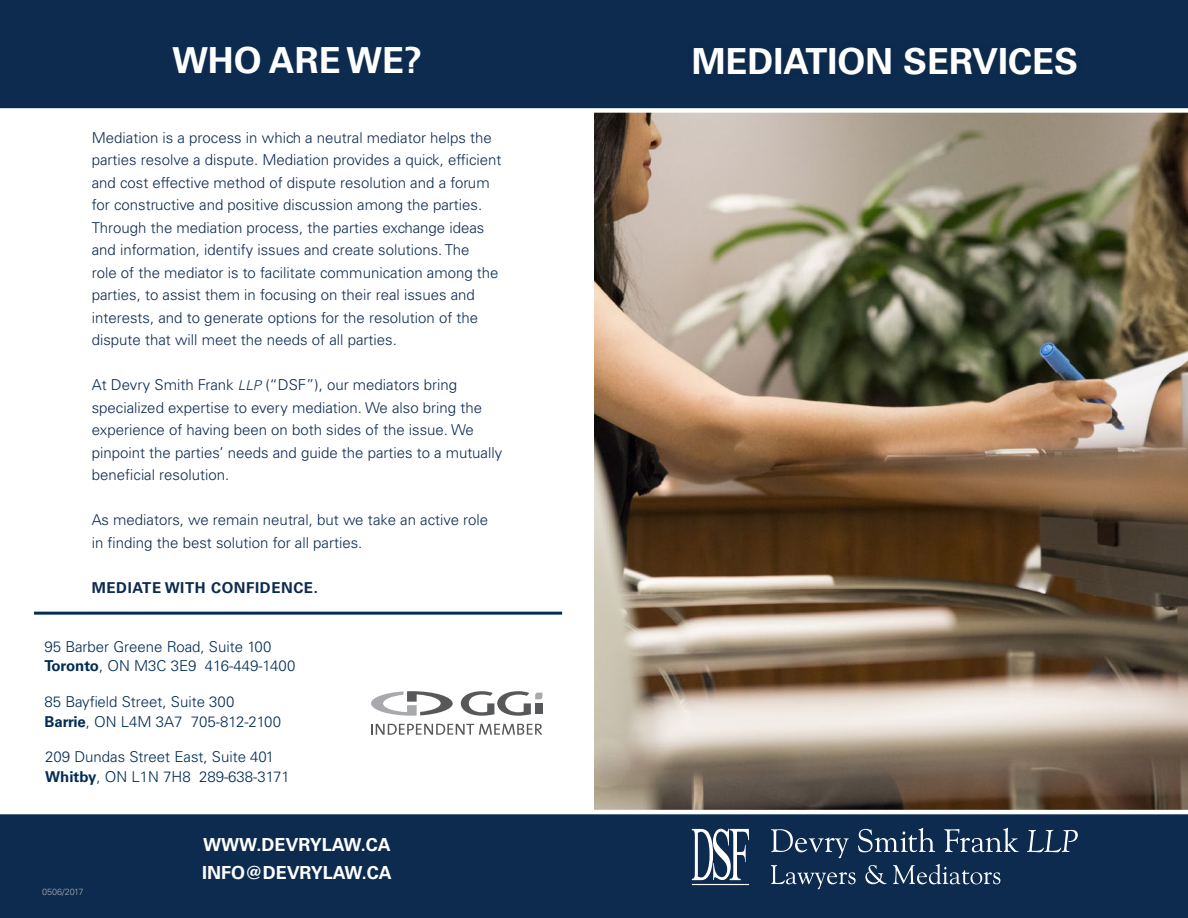
<style>
.page{position:relative;width:1188px;height:918px;background:#fff}
.page>*{position:absolute;margin:0;border:0;box-sizing:border-box;transform-origin:0 0}
.t1{font:700 35.85px "Univers LT Std";color:#fff}
.t2{font:700 18px "Univers LT Std";color:#fff}
.t3{font:300 15px/22.5px "Univers LT Std";color:#0d2b51}
.t4{font:300 15px "Univers LT Std";color:#002c55}
.t5{font:700 15px "Univers LT Std";letter-spacing:.04em;color:#0d2b51}
.t6{font:300 9px "Univers LT Std";color:#a7abaf}
.s1{font-style:italic;font-size:13.5px}
.s2{font-weight:700}
</style>
<div class="page">
<img style="left:595px;top:113px;width:593px;height:697px">
<div style="left:0;top:814px;width:1188px;height:104px;background:#0c2b4e"></div>
<div style="left:0;top:0;width:1188px;height:108px;background:#0c2b4e"></div>
<svg style="left:461px;top:691px;width:81px;height:25px"></svg>
<svg style="left:371px;top:691px;width:82px;height:25px"></svg>
<svg style="left:371px;top:724px;width:171px;height:11px"></svg>
<hr style="left:34px;top:612px;width:528px;height:3px;background:#002c55">
<svg style="left:692px;top:829px;width:57px;height:51px"></svg>
<hr style="left:692px;top:884px;width:57px;height:1px;background:#fff">
<svg style="left:771px;top:829px;width:78px;height:29px"></svg>
<svg style="left:858px;top:828px;width:77px;height:24px"></svg>
<svg style="left:944px;top:828px;width:75px;height:24px"></svg>
<svg style="left:1027px;top:830px;width:51px;height:22px"></svg>
<svg style="left:771px;top:865px;width:85px;height:24px"></svg>
<svg style="left:865px;top:865px;width:21px;height:19px"></svg>
<svg style="left:893px;top:864px;width:107px;height:20px"></svg>
<p class="t1" style="left:172px;top:40px;width:251px">WHO ARE WE?</p>
<p class="t3" style="left:92px;top:126px;width:411px">Mediation is a process in which a neutral mediator helps the parties resolve a dispute. Mediation provides a quick, efficient and cost effective method of dispute resolution and a forum for constructive and positive discussion among the parties.<br>Through the mediation process, the parties exchange ideas and information, identify issues and create solutions. The<br>role of the mediator is to facilitate communication among the parties, to assist them in focusing on their real issues and interests, and to generate options for the resolution of the dispute that will meet the needs of all parties.</p>
<p class="t3" style="left:92px;top:374px;width:412px">At Devry Smith Frank <span class="s1">LLP</span> (“DSF”), our mediators bring specialized expertise to every mediation. We also bring the experience of having been on both sides of the issue. We pinpoint the parties’ needs and guide the parties to a mutually beneficial resolution.</p>
<p class="t3" style="left:92px;top:509px;width:398px">As mediators, we remain neutral, but we take an active role in finding the best solution for all parties.</p>
<p class="t5" style="left:92px;top:579px;width:228px">MEDIATE WITH CONFIDENCE.</p>
<p class="t4" style="left:45px;top:637px;width:229px">95 Barber Greene Road, Suite 100</p>
<p class="t4" style="left:45px;top:657px;width:252px"><span class="s2">Toronto</span>, ON M3C 3E9 416-449-1400</p>
<p class="t4" style="left:45px;top:693px;width:192px">85 Bayfield Street, Suite 300</p>
<p class="t4" style="left:45px;top:712px;width:238px"><span class="s2">Barrie</span>, ON L4M 3A7 705-812-2100</p>
<p class="t4" style="left:45px;top:748px;width:230px">209 Dundas Street East, Suite 401</p>
<p class="t4" style="left:45px;top:767px;width:246px"><span class="s2">Whitby</span>, ON L1N 7H8 289-638-3171</p>
<p class="t6" style="left:42px;top:887px;width:43px">0506/2017</p>
<p class="t2" style="left:203px;top:834px;width:189px">WWW.DEVRYLAW.CA</p>
<p class="t2" style="left:202px;top:862px;width:191px">INFO@DEVRYLAW.CA</p>
<p class="t1" style="left:692px;top:40px;width:388px">MEDIATION SERVICES</p>
</div>
